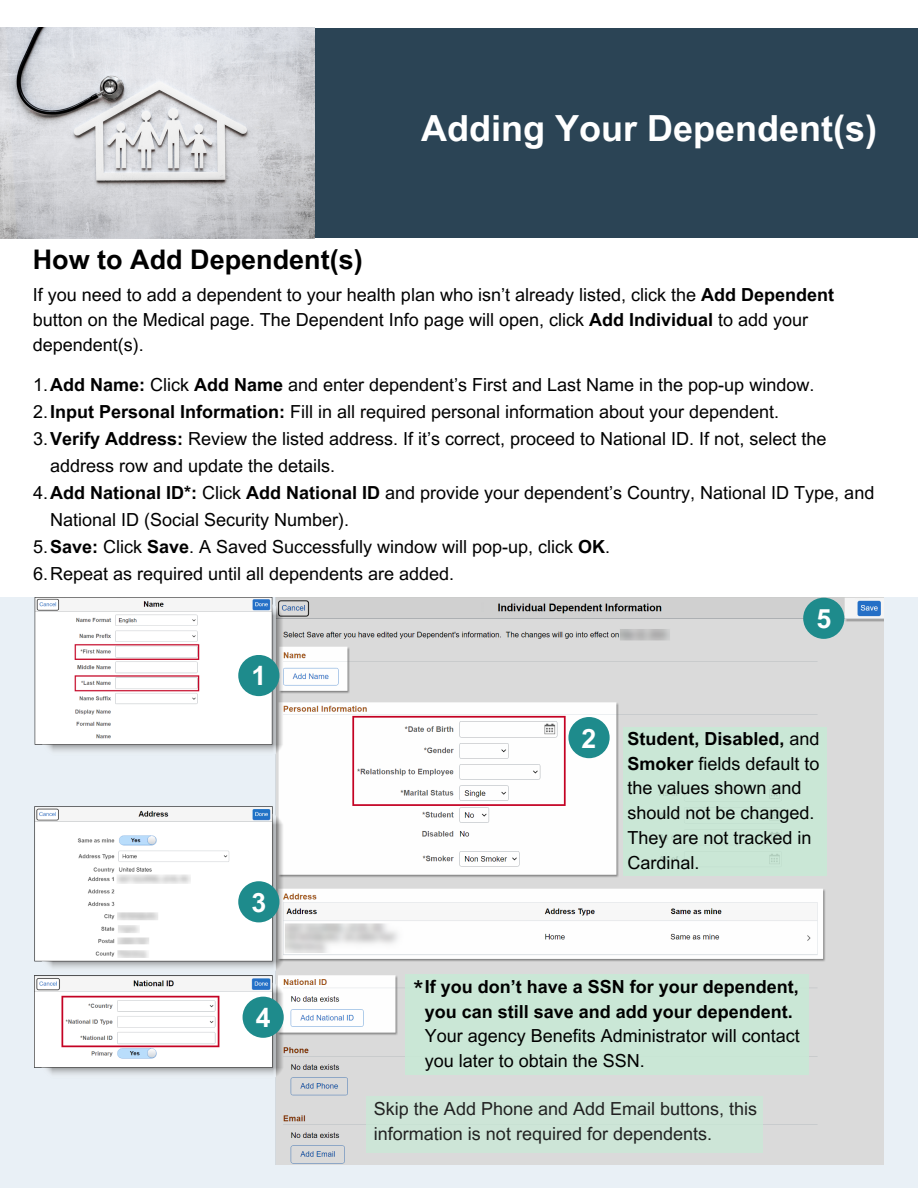
<style>
.page{position:relative;width:918px;height:1188px;background:#fff}
.page>*{position:absolute;margin:0;border:0;box-sizing:border-box;transform-origin:0 0}
.t1{font:700 36px "Arial MT Pro";color:#fff}
.t2{font:700 27px "Arial MT Pro";color:#000}
.t3{font:27px "Arial MT Pro";color:#000}
.t4{font:700 26.7px "Arial MT Pro";color:#fff}
.t5{font:18px/24.8px "Arial MT Pro";color:#000}
.t6{font:700 18px/24.8px "Arial MT Pro";color:#000}
.s1{font-weight:700}
</style>
<div class="page">
<div style="left:0;top:28px;width:918px;height:210px;background:#2b4455"></div>
<img style="left:0;top:28px;width:315px;height:210px">
<div style="left:0;top:598px;width:918px;height:590px;background:#e9f0f6"></div>
<img style="left:34px;top:598px;width:849px;height:566px">
<div style="left:568px;top:717px;width:42px;height:41px;background:#1e8b8c;border-radius:50%"></div>
<div style="left:238px;top:655px;width:41px;height:41px;background:#1e8b8c;border-radius:50%"></div>
<div style="left:243px;top:997px;width:41px;height:41px;background:#1e8b8c;border-radius:50%"></div>
<div style="left:238px;top:881px;width:41px;height:41px;background:#1e8b8c;border-radius:50%"></div>
<div style="left:803px;top:598px;width:41px;height:41px;background:#1e8b8c;border-radius:50%"></div>
<div style="left:366px;top:1096px;width:397px;height:57px;background:#c8ead6"></div>
<div style="left:623px;top:727px;width:203px;height:149px;background:#c8ead6"></div>
<div style="left:406px;top:974px;width:403px;height:100px;background:#c8ead6"></div>
<h2 class="t2" style="left:33px;top:250px;width:331px">How to Add Dependent(s)</h2>
<h1 class="t1" style="left:421px;top:115px;width:458px">Adding Your Dependent(s)</h1>
<p class="t5" style="left:33px;top:285px;width:803px">If you need to add a dependent to your health plan who isn’t already listed, click the <span class="s1">Add Dependent </span>button on the Medical page. The Dependent Info page will open, click <span class="s1">Add Individual</span> to add your dependent(s).</p>
<p class="t5" style="left:33px;top:375px;width:783px">1.<span class="s1">Add Name:</span> Click <span class="s1">Add Name</span> and enter dependent’s First and Last Name in the pop-up window.</p>
<p class="t5" style="left:33px;top:402px;width:748px">2.<span class="s1">Input Personal Information:</span> Fill in all required personal information about your dependent.</p>
<p class="t5" style="left:33px;top:429px;width:795px">3.<span class="s1">Verify Address:</span> Review the listed address. If it’s correct, proceed to National ID. If not, select the</p>
<p class="t5" style="left:50px;top:456px;width:287px">address row and update the details.</p>
<p class="t5" style="left:33px;top:483px;width:843px">4.<span class="s1">Add National ID*:</span> Click <span class="s1">Add National ID</span> and provide your dependent’s Country, National ID Type, and</p>
<p class="t5" style="left:50px;top:510px;width:301px">National ID (Social Security Number).</p>
<p class="t5" style="left:33px;top:537px;width:579px">5.<span class="s1">Save:</span> Click <span class="s1">Save</span>. A Saved Successfully window will pop-up, click <span class="s1">OK</span>.</p>
<p class="t5" style="left:33px;top:564px;width:423px">6.Repeat as required until all dependents are added.</p>
<h3 class="t4" style="left:251px;top:666px;width:16px">1</h3>
<h3 class="t4" style="left:251px;top:892px;width:16px">3</h3>
<h3 class="t4" style="left:256px;top:1008px;width:16px">4</h3>
<h3 class="t4" style="left:816px;top:609px;width:16px">5</h3>
<h3 class="t4" style="left:582px;top:728px;width:16px">2</h3>
<p class="t5" style="left:627px;top:729px;width:194px"><span class="s1">Student, Disabled,</span> and<br><span class="s1">Smoker</span> fields default to the values shown and should not be changed.<br>They are not tracked in<br>Cardinal.</p>
<p class="t6" style="left:425px;top:976px;width:376px">If you don’t have a SSN for your dependent, you can still save and add your dependent.</p>
<p class="t5" style="left:425px;top:1026px;width:377px">Your agency Benefits Administrator will contact you later to obtain the SSN.</p>
<h2 class="t3" style="left:413px;top:980px;width:12px">*</h2>
<p class="t5" style="left:374px;top:1099px;width:385px">Skip the Add Phone and Add Email buttons, this information is not required for dependents.</p>
</div>
